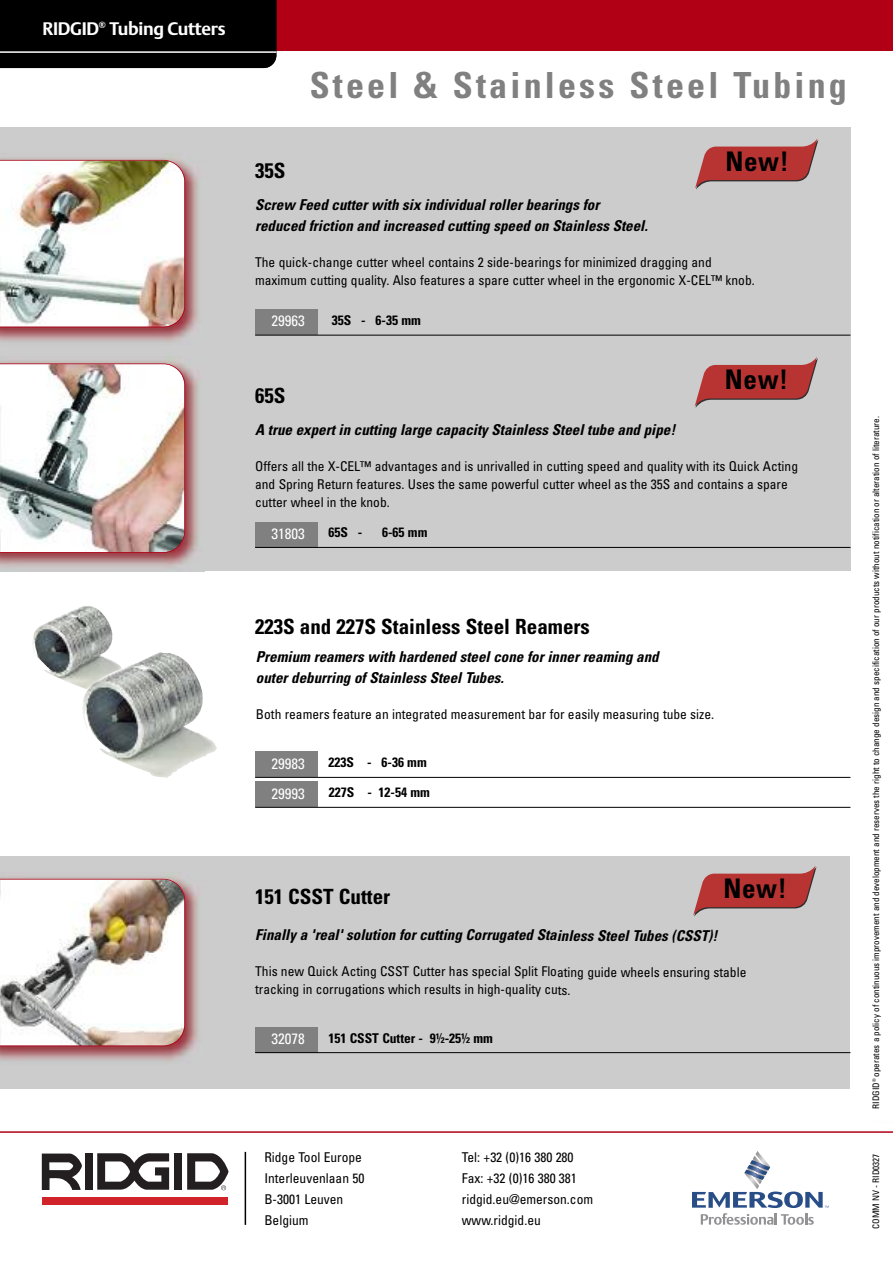
<style>
.page{position:relative;width:893px;height:1263px;background:#fff}
.page>*{position:absolute;margin:0;border:0;box-sizing:border-box;transform-origin:0 0}
.t1{font:700 condensed 36px "Univers";letter-spacing:.09em;color:#808080}
.t2{font:700 condensed 27px "Univers";letter-spacing:.02em;color:#000}
.t3{font:700 condensed 21px "Univers";color:#000}
.t4{font:700 18px "DTL Argo T";letter-spacing:-.015em;color:#fff}
.t5{font:italic 700 condensed 15px/21px "Univers";color:#000}
.t6{font:condensed 15px "Univers";color:#fff}
.t7{font:condensed 13.5px/21px "Univers";color:#000}
.t8{font:700 condensed 13.5px "Univers";color:#000}
.t9{font:condensed 9px "Univers";color:#000}
</style>
<div class="page">
<div style="left:0;top:856px;width:850px;height:233px;background:#ccc"></div>
<div style="left:0;top:128px;width:851px;height:443px;background:#ccc"></div>
<img style="left:757px;top:1151px;width:8px;height:9px">
<img style="left:750px;top:1180px;width:9px;height:9px">
<img style="left:744px;top:1169px;width:6px;height:11px">
<img style="left:750px;top:1160px;width:15px;height:20px">
<img style="left:747px;top:1165px;width:5px;height:10px">
<img style="left:752px;top:1165px;width:15px;height:10px">
<img style="left:755px;top:1160px;width:15px;height:10px">
<svg style="left:692px;top:1191px;width:137px;height:34px"></svg>
<div style="left:85px;top:1153px;width:8px;height:37px;background:#231f20"></div>
<div style="left:174px;top:1153px;width:8px;height:37px;background:#231f20"></div>
<div style="left:42px;top:1197px;width:186px;height:8px;background:#d1232a"></div>
<svg style="left:42px;top:1153px;width:40px;height:37px"></svg>
<svg style="left:97px;top:1153px;width:72px;height:37px"></svg>
<svg style="left:187px;top:1153px;width:42px;height:37px"></svg>
<div style="left:276px;top:0;width:617px;height:51px;background:#b10016"></div>
<hr style="left:0;top:1131px;width:893px;height:2px;background:#b10016">
<img style="left:0;top:875px;width:199px;height:187px">
<img style="left:0;top:879px;width:185px;height:167px">
<img style="left:32px;top:606px;width:81px;height:82px">
<img style="left:82px;top:652px;width:135px;height:126px">
<svg style="left:693px;top:866px;width:123px;height:51px"></svg>
<svg style="left:695px;top:138px;width:123px;height:52px"></svg>
<svg style="left:695px;top:357px;width:123px;height:51px"></svg>
<img style="left:0;top:156px;width:199px;height:187px">
<img style="left:0;top:160px;width:185px;height:167px">
<img style="left:0;top:359px;width:205px;height:213px">
<img style="left:0;top:363px;width:185px;height:190px">
<hr style="left:245px;top:1152px;width:1px;height:73px;background:#000">
<div style="left:255px;top:1027px;width:62px;height:25px;background:#808080"></div>
<hr style="left:255px;top:1052px;width:595px;height:1px;background:#000">
<div style="left:255px;top:309px;width:62px;height:26px;background:#808080"></div>
<hr style="left:255px;top:335px;width:595px;height:1px;background:#000">
<div style="left:255px;top:522px;width:62px;height:25px;background:#808080"></div>
<hr style="left:255px;top:547px;width:595px;height:1px;background:#000">
<div style="left:255px;top:752px;width:62px;height:25px;background:#808080"></div>
<hr style="left:255px;top:777px;width:595px;height:1px;background:#000">
<div style="left:255px;top:782px;width:62px;height:25px;background:#808080"></div>
<hr style="left:255px;top:807px;width:595px;height:1px;background:#000">
<div style="left:0;top:0;width:276px;height:68px;background:#000"></div>
<hr style="left:0;top:51px;width:276px;height:2px;background:#fff">
<h3 class="t4" style="left:43px;top:18px;width:185px">RIDGID<sup>®</sup> Tubing Cutters</h3>
<h3 class="t3" style="left:255px;top:163px;width:32px">35S</h3>
<h1 class="t1" style="left:310px;top:72px;width:539px">Steel &amp; Stainless Steel Tubing</h1>
<h2 class="t2" style="left:725px;top:152px;width:65px">New!</h2>
<p class="t5" style="left:255px;top:196px;width:394px">Screw Feed cutter with six individual roller bearings for reduced friction and increased cutting speed on Stainless Steel.</p>
<p class="t7" style="left:255px;top:255px;width:501px;line-height:18px">The quick-change cutter wheel contains 2 side-bearings for minimized dragging and maximum cutting quality. Also features a spare cutter wheel in the ergonomic X-CEL™ knob.</p>
<p class="t6" style="left:272px;top:315px;width:35px">29963</p>
<p class="t8" style="left:332px;top:315px;width:91px">35S - 6-35 mm</p>
<h2 class="t2" style="left:725px;top:370px;width:65px">New!</h2>
<h3 class="t3" style="left:255px;top:388px;width:32px">65S</h3>
<p class="t5" style="left:255px;top:421px;width:422px">A true expert in cutting large capacity Stainless Steel tube and pipe!</p>
<p class="t7" style="left:255px;top:459px;width:544px;line-height:18px">Offers all the X-CEL™ advantages and is unrivalled in cutting speed and quality with its Quick Acting and Spring Return features. Uses the same powerful cutter wheel as the 35S and contains a spare cutter wheel in the knob.</p>
<p class="t6" style="left:272px;top:528px;width:35px">31803</p>
<p class="t8" style="left:328px;top:527px;width:35px">65S -</p>
<p class="t8" style="left:382px;top:527px;width:47px">6-65 mm</p>
<h3 class="t3" style="left:255px;top:618px;width:336px">223S and 227S Stainless Steel Reamers</h3>
<p class="t5" style="left:256px;top:648px;width:404px">Premium reamers with hardened steel cone for inner reaming and outer deburring of Stainless Steel Tubes.</p>
<p class="t7" style="left:256px;top:705px;width:460px">Both reamers feature an integrated measurement bar for easily measuring tube size.</p>
<p class="t6" style="left:272px;top:758px;width:35px">29983</p>
<p class="t8" style="left:328px;top:757px;width:100px">223S - 6-36 mm</p>
<p class="t6" style="left:272px;top:788px;width:35px">29993</p>
<p class="t8" style="left:329px;top:787px;width:102px">227S - 12-54 mm</p>
<h2 class="t2" style="left:724px;top:879px;width:65px">New!</h2>
<h3 class="t3" style="left:255px;top:889px;width:137px">151 CSST Cutter</h3>
<p class="t5" style="left:255px;top:926px;width:464px">Finally a 'real' solution for cutting Corrugated Stainless Steel Tubes (CSST)!</p>
<p class="t7" style="left:255px;top:964px;width:493px;line-height:17.9px">This new Quick Acting CSST Cutter has special Split Floating guide wheels ensuring stable tracking in corrugations which results in high-quality cuts.</p>
<p class="t6" style="left:272px;top:1033px;width:35px">32078</p>
<p class="t8" style="left:328px;top:1033px;width:166px">151 CSST Cutter - 9½-25½ mm</p>
<p class="t7" style="left:264px;top:1148px;width:102px">Ridge Tool Europe<br>Interleuvenlaan 50<br>B-3001 Leuven<br>Belgium</p>
<p class="t7" style="left:462px;top:1148px;width:133px">Tel: +32 (0)16 380 280<br>Fax: +32 (0)16 380 381 ridgid.eu@emerson.com www.ridgid.eu</p>
<p class="t9" style="left:872px;top:1109px;width:694px;rotate:-90deg">RIDGID<sup>®</sup> operates a policy of continuous improvement and development and reserves the right to change design and specification of our products without notification or alteration of literature.</p>
<p class="t9" style="left:873px;top:1229px;width:77px;rotate:-90deg">COMM NV - RID0327</p>
</div>
